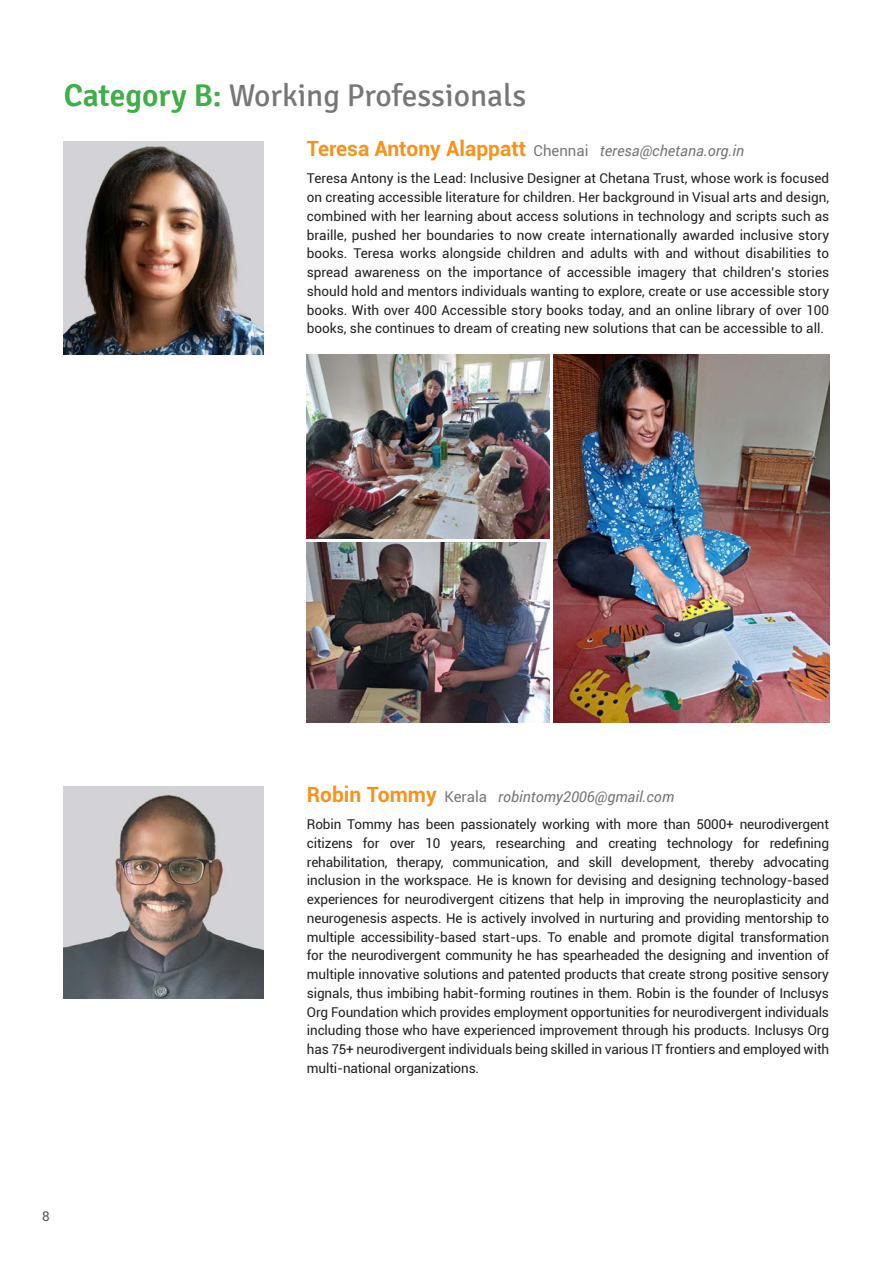
<style>
.page{position:relative;width:893px;height:1263px;background:#fff}
.page>*{position:absolute;margin:0;border:0;box-sizing:border-box;transform-origin:0 0}
.t1{font:31.5px "Signika";color:#777876}
.t2{font:italic 15px "Roboto";color:#777876}
.t3{font:13.5px/18.8px "Roboto";letter-spacing:-.01em;color:#231f20;text-align:justify}
.t4{font:13.5px "Roboto";color:#57585a}
.s1{font-weight:600;color:#40ae49}
.s2{font-weight:700;font-style:normal;font-size:21px;color:#f7931d}
.s3{font-style:normal}
</style>
<div class="page">
<img style="left:554px;top:355px;width:275px;height:367px">
<img style="left:307px;top:355px;width:242px;height:183px">
<img style="left:307px;top:543px;width:242px;height:179px">
<img style="left:64px;top:786px;width:200px;height:213px">
<img style="left:64px;top:142px;width:200px;height:213px">
<h1 class="t1" style="left:64px;top:78px;width:464px"><span class="s1">Category B:</span> Working Professionals</h1>
<p class="t2" style="left:307px;top:140px;width:439px"><span class="s2">Teresa Antony Alappatt</span> <span class="s3">Chennai</span> teresa@chetana.org.in</p>
<p class="t3" style="left:307px;top:169px;width:524px">Teresa Antony is the Lead: Inclusive Designer at Chetana Trust, whose work is focused on creating accessible literature for children. Her background in Visual arts and design, combined with her learning about access solutions in technology and scripts such as braille, pushed her boundaries to now create internationally awarded inclusive story books. Teresa works alongside children and adults with and without disabilities to spread awareness on the importance of accessible imagery that children’s stories should hold and mentors individuals wanting to explore, create or use accessible story books. With over 400 Accessible story books today, and an online library of over 100 books, she continues to dream of creating new solutions that can be accessible to all.</p>
<p class="t4" style="left:42px;top:1207px;width:9px">8</p>
<p class="t2" style="left:307px;top:786px;width:369px"><span class="s2">Robin Tommy</span> <span class="s3">Kerala</span> robintomy2006@gmail.com</p>
<p class="t3" style="left:307px;top:814px;width:524px">Robin Tommy has been passionately working with more than 5000+ neurodivergent citizens for over 10 years, researching and creating technology for redefining rehabilitation, therapy, communication, and skill development, thereby advocating inclusion in the workspace. He is known for devising and designing technology-based experiences for neurodivergent citizens that help in improving the neuroplasticity and neurogenesis aspects. He is actively involved in nurturing and providing mentorship to multiple accessibility-based start-ups. To enable and promote digital transformation for the neurodivergent community he has spearheaded the designing and invention of multiple innovative solutions and patented products that create strong positive sensory signals, thus imbibing habit-forming routines in them. Robin is the founder of Inclusys Org Foundation which provides employment opportunities for neurodivergent individuals including those who have experienced improvement through his products. Inclusys Org has 75+ neurodivergent individuals being skilled in various IT frontiers and employed with multi-national organizations.</p>
</div>
